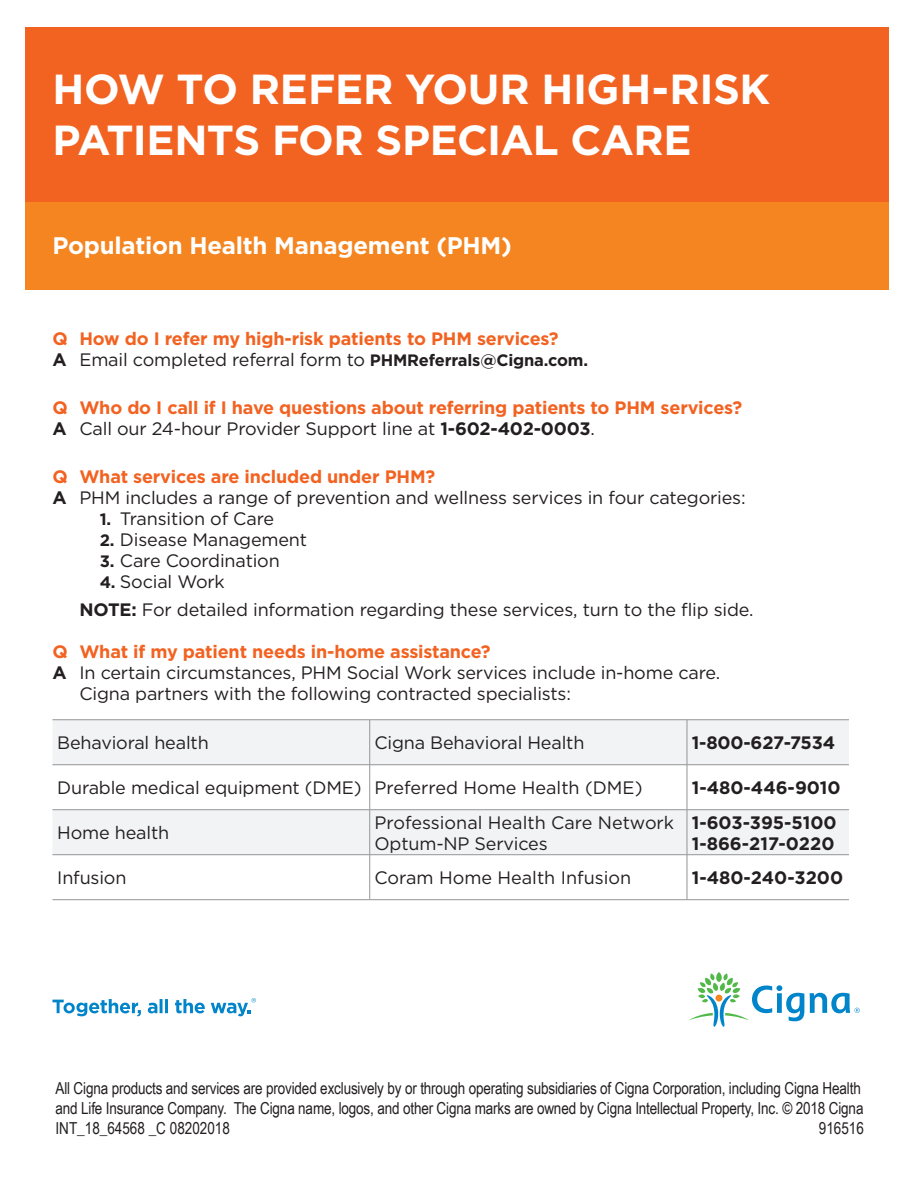
<style>
.page{position:relative;width:918px;height:1188px;background:#fff}
.page>*{position:absolute;margin:0;border:0;box-sizing:border-box;transform-origin:0 0}
.t1{font:700 42px/51px "Gotham";letter-spacing:-.015em;color:#fff}
.t2{font:700 24px "Gotham";letter-spacing:-.01em;color:#fff}
.t3{font:18px/21px "Gotham";letter-spacing:-.01em;color:#231f20}
.t4{font:700 18px/21px "Gotham";letter-spacing:-.01em;color:#f26221}
.t5{font:700 18px/21px "Gotham";color:#231f20}
.t6{font:16.5px/19.8px "Arial Narrow";letter-spacing:-.01em;color:#231f20}
.s1{color:#231f20}
.s2{font-weight:400;color:#231f20}
.s3{font-size:16.5px;color:#231f20}
.s4{font-weight:700;color:#f26221}
.s5{font-weight:700}
.s6{font-weight:700;font-size:16.5px}
</style>
<div class="page">
<div style="left:25px;top:27px;width:864px;height:257px;background:#f26221"></div>
<div style="left:25px;top:202px;width:864px;height:87px;background:#f58520"></div>
<svg style="left:52px;top:720px;width:797px;height:134px;fill:#f2f3f4"></svg>
<svg style="left:52px;top:855px;width:797px;height:44px"></svg>
<hr style="left:52px;top:719px;width:318px;height:1px;background:#939598">
<hr style="left:370px;top:719px;width:317px;height:1px;background:#939598">
<hr style="left:687px;top:719px;width:162px;height:1px;background:#939598">
<hr style="left:52px;top:764px;width:318px;height:1px;background:#939598">
<hr style="left:370px;top:764px;width:317px;height:1px;background:#939598">
<hr style="left:687px;top:764px;width:162px;height:1px;background:#939598">
<hr style="left:52px;top:809px;width:318px;height:1px;background:#939598">
<hr style="left:370px;top:809px;width:317px;height:1px;background:#939598">
<hr style="left:687px;top:809px;width:162px;height:1px;background:#939598">
<hr style="left:52px;top:854px;width:318px;height:1px;background:#939598">
<hr style="left:370px;top:854px;width:317px;height:1px;background:#939598">
<hr style="left:687px;top:854px;width:162px;height:1px;background:#939598">
<hr style="left:52px;top:899px;width:318px;height:1px;background:#939598">
<hr style="left:370px;top:899px;width:317px;height:1px;background:#939598">
<hr style="left:687px;top:899px;width:162px;height:1px;background:#939598">
<hr style="left:369px;top:720px;width:1px;height:45px;background:#939598">
<hr style="left:687px;top:720px;width:1px;height:45px;background:#939598">
<hr style="left:369px;top:765px;width:1px;height:45px;background:#939598">
<hr style="left:687px;top:765px;width:1px;height:45px;background:#939598">
<hr style="left:369px;top:810px;width:1px;height:45px;background:#939598">
<hr style="left:687px;top:810px;width:1px;height:45px;background:#939598">
<hr style="left:369px;top:855px;width:1px;height:45px;background:#939598">
<hr style="left:687px;top:855px;width:1px;height:45px;background:#939598">
<svg style="left:52px;top:999px;width:89px;height:17px"></svg>
<svg style="left:148px;top:999px;width:20px;height:14px"></svg>
<svg style="left:175px;top:999px;width:30px;height:14px"></svg>
<svg style="left:211px;top:998px;width:45px;height:18px"></svg>
<svg style="left:689px;top:972px;width:171px;height:55px"></svg>
<h1 class="t1" style="left:52px;top:64px;width:719px">HOW TO REFER YOUR HIGH-RISK<br>PATIENTS FOR SPECIAL CARE</h1>
<h2 class="t2" style="left:52px;top:230px;width:461px">Population Health Management (PHM)</h2>
<p class="t4" style="left:52px;top:328px;width:537px">Q How do I refer my high-risk patients to PHM services?<br><span class="s1">A</span> <span class="s2">Email completed referral form to</span> <span class="s3">PHMReferrals@Cigna.com.</span></p>
<p class="t4" style="left:52px;top:397px;width:691px">Q Who do I call if I have questions about referring patients to PHM services?<br><span class="s1">A</span> <span class="s2">Call our 24-hour Provider Support line at</span> <span class="s1">1-602-402-0003</span><span class="s2">.</span></p>
<p class="t3" style="left:52px;top:466px;width:695px"><span class="s4">Q What services are included under PHM?<br></span><span class="s5">A</span> PHM includes a range of prevention and wellness services in four categories:</p>
<p class="t3" style="left:100px;top:508px;width:176px"><span class="s6">1.</span> Transition of Care</p>
<p class="t3" style="left:100px;top:529px;width:209px"><span class="s6">2.</span> Disease Management</p>
<p class="t3" style="left:100px;top:550px;width:182px"><span class="s6">3.</span> Care Coordination</p>
<p class="t3" style="left:79px;top:568px;width:676px;line-height:27.8px;text-indent:20px"><span class="s6">4.</span> Social Work<br><span class="s5">NOTE:</span> For detailed information regarding these services, turn to the flip side.</p>
<p class="t4" style="left:52px;top:641px;width:440px">Q What if my patient needs in-home assistance?</p>
<p class="t3" style="left:52px;top:662px;width:669px"><span class="s5">A</span> In certain circumstances, PHM Social Work services include in-home care.</p>
<p class="t3" style="left:79px;top:683px;width:493px">Cigna partners with the following contracted specialists:</p>
<p class="t3" style="left:57px;top:732px;width:153px">Behavioral health</p>
<p class="t3" style="left:375px;top:732px;width:211px">Cigna Behavioral Health</p>
<p class="t5" style="left:692px;top:732px;width:145px">1-800-627-7534</p>
<p class="t3" style="left:57px;top:777px;width:587px">Durable medical equipment (DME) Preferred Home Health (DME)</p>
<p class="t5" style="left:692px;top:777px;width:150px">1-480-446-9010</p>
<p class="t3" style="left:57px;top:822px;width:113px">Home health</p>
<p class="t3" style="left:375px;top:812px;width:301px">Professional Health Care Network<br>Optum-NP Services</p>
<p class="t5" style="left:692px;top:812px;width:146px">1-603-395-5100<br>1-866-217-0220</p>
<p class="t3" style="left:57px;top:867px;width:71px">Infusion</p>
<p class="t3" style="left:375px;top:867px;width:258px">Coram Home Health Infusion</p>
<p class="t5" style="left:692px;top:867px;width:153px">1-480-240-3200</p>
<p class="t6" style="left:56px;top:1078px;width:810px">All Cigna products and services are provided exclusively by or through operating subsidiaries of Cigna Corporation, including Cigna Health and Life Insurance Company. The Cigna name, logos, and other Cigna marks are owned by Cigna Intellectual Property, Inc. © 2018 Cigna<br>INT_18_64568 _C 08202018</p>
<p class="t6" style="left:819px;top:1118px;width:47px">916516</p>
</div>
